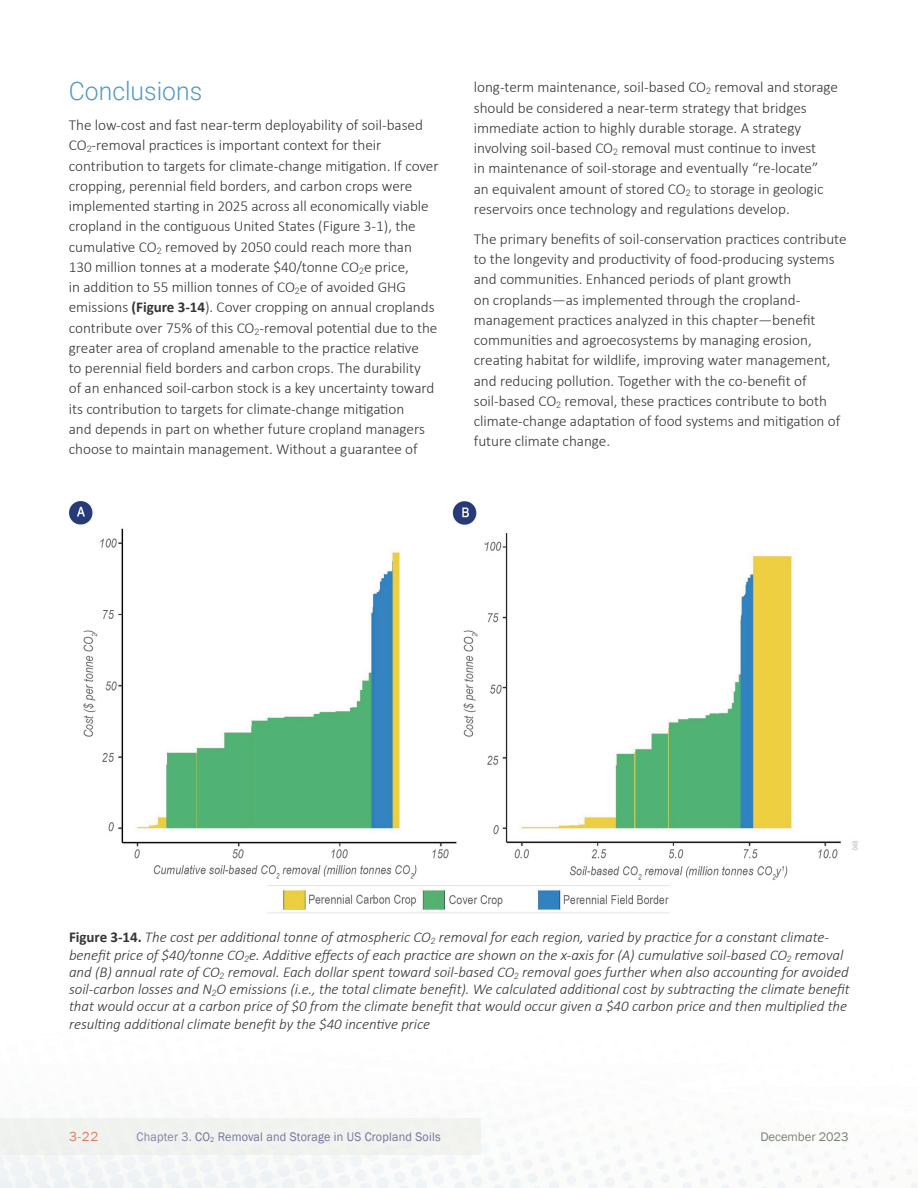
<style>
.page{position:relative;width:918px;height:1188px;background:#fff}
.page>*{position:absolute;margin:0;border:0;box-sizing:border-box;transform-origin:0 0}
._02_Key_Findings___Introduction{font:300 25.5px "Roboto";color:#4f98cb}
._05_text_with_GREP_styles{font:300 15.15px/20.2px "Calibri";letter-spacing:-.005em;color:#363536}
._09_Figure_with_GREP{font:italic 300 15px/17.2px "Calibri";letter-spacing:-.005em;color:#363536}
.t1{font:13.5px "Franklin Gothic";color:#db7d67}
.t2{font:12.75px "Franklin Gothic";letter-spacing:.015em;color:#72729d;scale:.95 1}
.t3{font:12.75px "Franklin Gothic";letter-spacing:-.005em;color:#7c8175}
.s1{font-weight:700;font-size:15px}
.s2{font-weight:700;font-style:normal}
.s3{color:#8483aa}
</style>
<div class="page">
<div style="left:0;top:1118px;width:481px;height:36px;background:#f0f3ef"></div>
<img style="left:70px;top:501px;width:788px;height:413px">
<p class="_02_Key_Findings___Introduction" style="left:69px;top:73px;width:135px">Conclusions</p>
<p class="_05_text_with_GREP_styles" style="left:69px;top:115px;width:371px">The low-cost and fast near-term deployability of soil-based CO<sub>2</sub>-removal practices is important context for their contribution to targets for climate-change mitigation. If cover cropping, perennial field borders, and carbon crops were implemented starting in 2025 across all economically viable cropland in the contiguous United States (Figure 3-1), the cumulative CO<sub>2</sub> removed by 2050 could reach more than 130 million tonnes at a moderate $40/tonne CO<sub>2</sub>e price,<br>in addition to 55 million tonnes of CO<sub>2</sub>e of avoided GHG emissions <span class="s1">(Figure 3-14</span>). Cover cropping on annual croplands contribute over 75% of this CO<sub>2</sub>-removal potential due to the greater area of cropland amenable to the practice relative<br>to perennial field borders and carbon crops. The durability<br>of an enhanced soil-carbon stock is a key uncertainty toward its contribution to targets for climate-change mitigation<br>and depends in part on whether future cropland managers choose to maintain management. Without a guarantee of</p>
<p class="_05_text_with_GREP_styles" style="left:474px;top:77px;width:366px">long-term maintenance, soil-based CO<sub>2</sub> removal and storage should be considered a near-term strategy that bridges immediate action to highly durable storage. A strategy involving soil-based CO<sub>2</sub> removal must continue to invest<br>in maintenance of soil-storage and eventually “re-locate”<br>an equivalent amount of stored CO<sub>2</sub> to storage in geologic reservoirs once technology and regulations develop.</p>
<p class="_05_text_with_GREP_styles" style="left:474px;top:229px;width:374px">The primary benefits of soil-conservation practices contribute to the longevity and productivity of food-producing systems and communities. Enhanced periods of plant growth<br>on croplands—as implemented through the cropland&shy;management practices analyzed in this chapter—benefit communities and agroecosystems by managing erosion, creating habitat for wildlife, improving water management, and reducing pollution. Together with the co-benefit of soil-based CO<sub>2</sub> removal, these practices contribute to both climate-change adaptation of food systems and mitigation of future climate change.</p>
<p class="_09_Figure_with_GREP" style="left:69px;top:929px;width:782px"><span class="s2">Figure 3-14.</span> The cost per additional tonne of atmospheric CO<sub>2</sub> removal for each region, varied by practice for a constant climate&shy;benefit price of $40/tonne CO<sub>2</sub>e. Additive effects of each practice are shown on the x-axis for (A) cumulative soil-based CO<sub>2</sub> removal and (B) annual rate of CO<sub>2</sub> removal. Each dollar spent toward soil-based CO<sub>2</sub> removal goes further when also accounting for avoided soil-carbon losses and N<sub>2</sub>O emissions (i.e., the total climate benefit). We calculated additional cost by subtracting the climate benefit that would occur at a carbon price of $0 from the climate benefit that would occur given a $40 carbon price and then multiplied the resulting additional climate benefit by the $40 incentive price</p>
<p class="t1" style="left:69px;top:1128px;width:31px">3-22</p>
<p class="t2" style="left:137px;top:1129px;width:322px"><span class="s3">Chapter 3.</span> CO<sub>2</sub> Removal and Storage in US Cropland Soils</p>
<p class="t3" style="left:760px;top:1129px;width:90px">December 2023</p>
</div>
